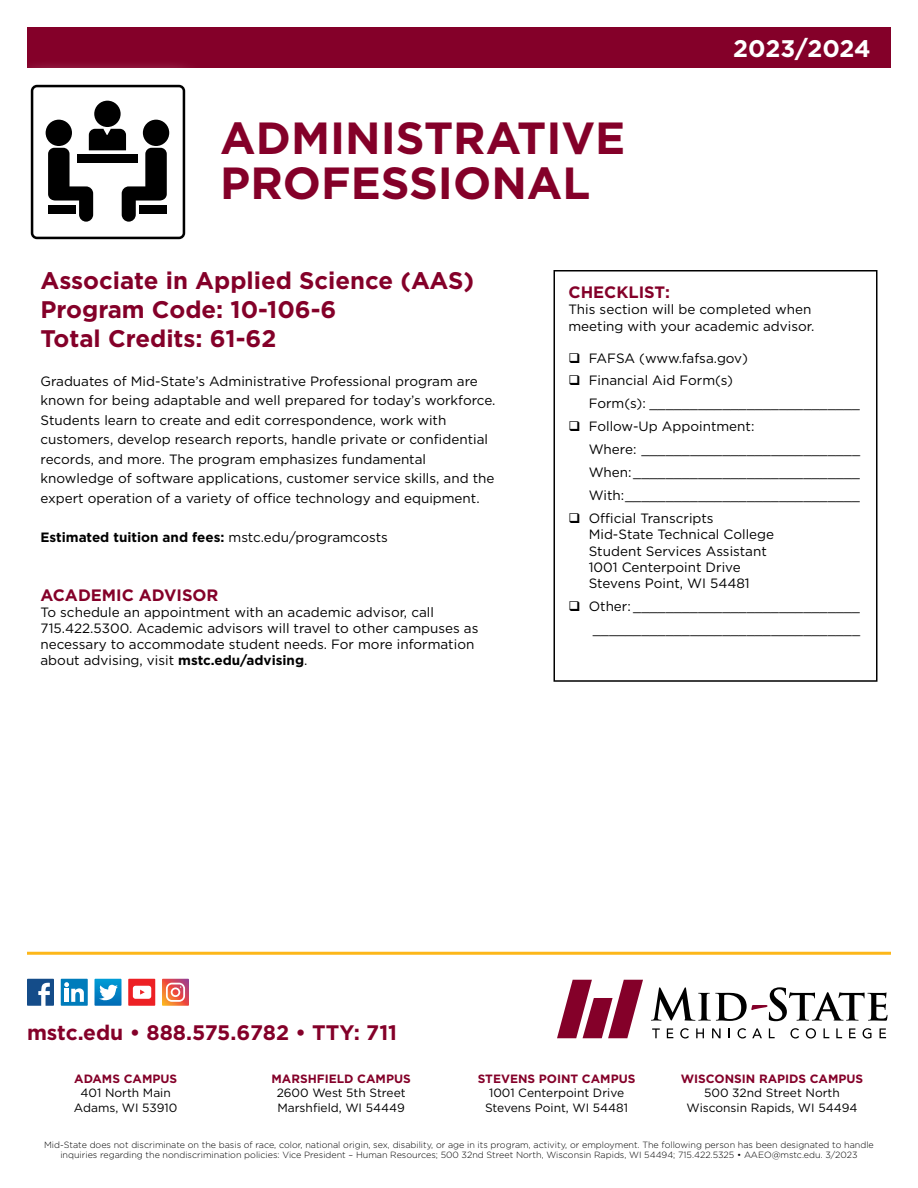
<style>
.page{position:relative;width:918px;height:1188px;background:#fff}
.page>*{position:absolute;margin:0;border:0;box-sizing:border-box;transform-origin:0 0}
.Program_Head_Name{font:700 45px "Gotham";color:#840029}
.Degree_Name{font:700 24px "Gotham";color:#840029}
.t1{font:700 24px "Gotham";letter-spacing:-.005em;color:#fff}
.t2{font:700 21px "Gotham";color:#840029}
.Copy_Head{font:700 16.5px "Gotham";color:#840029}
.Program_Description{font:13.5px/19.5px "Gotham";color:#000}
.Checklist_Copy{font:13.5px "Gotham";color:#000}
.Copy{font:13.5px/16.2px "Gotham";color:#000}
.Program_Description-2{font:700 13.5px "Gotham";color:#000}
.t3{font:12px "Gotham";color:#000}
.t4{font:700 12px "Gotham";color:#840029}
.t5{font:300 9px/10.5px "Gotham";color:#000;text-align:center}
.s1{font-weight:400}
.s2{font-weight:700}
</style>
<div class="page">
<div style="left:27px;top:27px;width:864px;height:41px;background:#840029"></div>
<div style="left:5px;top:59px;width:206px;height:206px;background:#fff"></div>
<div style="left:31px;top:85px;width:154px;height:154px;border:3px solid #000;border-radius:5px"></div>
<div style="left:94px;top:101px;width:27px;height:26px;background:#000;border-radius:50%"></div>
<div style="left:143px;top:120px;width:26px;height:26px;background:#000;border-radius:50%"></div>
<div style="left:46px;top:120px;width:26px;height:26px;background:#000;border-radius:50%"></div>
<svg style="left:48px;top:129px;width:119px;height:93px"></svg>
<div style="left:48px;top:205px;width:28px;height:8px;background:#000"></div>
<div style="left:139px;top:205px;width:28px;height:8px;background:#000"></div>
<div style="left:554px;top:270px;width:324px;height:412px;border:2px solid #000"></div>
<hr style="left:27px;top:952px;width:864px;height:3px;background:#fdb71a">
<svg style="left:557px;top:980px;width:86px;height:58px"></svg>
<svg style="left:651px;top:987px;width:236px;height:34px"></svg>
<svg style="left:652px;top:1028px;width:8px;height:10px"></svg>
<svg style="left:667px;top:1028px;width:6px;height:10px"></svg>
<svg style="left:680px;top:1028px;width:9px;height:11px"></svg>
<svg style="left:696px;top:1028px;width:8px;height:10px"></svg>
<svg style="left:712px;top:1028px;width:9px;height:10px"></svg>
<svg style="left:738px;top:1028px;width:8px;height:11px"></svg>
<svg style="left:752px;top:1028px;width:10px;height:10px"></svg>
<svg style="left:769px;top:1028px;width:6px;height:10px"></svg>
<svg style="left:790px;top:1028px;width:9px;height:11px"></svg>
<svg style="left:806px;top:1028px;width:10px;height:11px"></svg>
<svg style="left:824px;top:1028px;width:5px;height:10px"></svg>
<svg style="left:836px;top:1028px;width:6px;height:10px"></svg>
<svg style="left:849px;top:1028px;width:7px;height:10px"></svg>
<svg style="left:863px;top:1028px;width:9px;height:11px"></svg>
<svg style="left:880px;top:1028px;width:6px;height:10px"></svg>
<svg style="left:27px;top:979px;width:27px;height:27px"></svg>
<div style="left:61px;top:979px;width:27px;height:27px;background:#007cbb"></div>
<svg style="left:64px;top:982px;width:20px;height:20px"></svg>
<svg style="left:94px;top:979px;width:28px;height:27px"></svg>
<div style="left:128px;top:979px;width:27px;height:27px;background:#ed2024"></div>
<div style="left:133px;top:986px;width:18px;height:13px;background:#fff;border-radius:3px"></div>
<svg style="left:140px;top:990px;width:5px;height:5px"></svg>
<svg style="left:162px;top:979px;width:27px;height:27px"></svg>
<p class="Program_Head_Name" style="left:220px;top:108px;width:407px">ADMINISTRATIVE</p>
<p class="Program_Head_Name" style="left:220px;top:153px;width:371px">PROFESSIONAL</p>
<p class="t1" style="left:733px;top:32px;width:139px">2023/2024</p>
<p class="Degree_Name" style="left:40px;top:265px;width:435px">Associate in Applied Science (AAS)</p>
<p class="Degree_Name" style="left:40px;top:294px;width:298px">Program Code: 10-106-6</p>
<p class="Degree_Name" style="left:40px;top:322px;width:237px">Total Credits: 61-62</p>
<p class="Program_Description" style="left:40px;top:371px;width:457px">Graduates of Mid-State’s Administrative Professional program are known for being adaptable and well prepared for today’s workforce.<br>Students learn to create and edit correspondence, work with customers, develop research reports, handle private or confidential records, and more. The program emphasizes fundamental knowledge of software applications, customer service skills, and the expert operation of a variety of office technology and equipment.</p>
<p class="Program_Description-2" style="left:40px;top:528px;width:349px">Estimated tuition and fees: <span class="s1">mstc.edu/programcosts</span></p>
<p class="Copy_Head" style="left:40px;top:584px;width:180px">ACADEMIC ADVISOR</p>
<p class="Copy" style="left:40px;top:604px;width:440px">To schedule an appointment with an academic advisor, call 715.422.5300. Academic advisors will travel to other campuses as necessary to accommodate student needs. For more information about advising, visit <span class="s2">mstc.edu/advising</span>.</p>
<p class="Copy_Head" style="left:568px;top:281px;width:103px">CHECKLIST:</p>
<p class="Copy" style="left:568px;top:301px;width:247px">This section will be completed when meeting with your academic advisor.</p>
<p class="Checklist_Copy" style="left:568px;top:349px;width:181px">❑ FAFSA (www.fafsa.gov)</p>
<p class="Checklist_Copy" style="left:568px;top:372px;width:166px">❑ Financial Aid Form(s)</p>
<p class="Checklist_Copy" style="left:589px;top:395px;width:273px">Form(s): __________________________</p>
<p class="Checklist_Copy" style="left:568px;top:418px;width:187px">❑ Follow-Up Appointment:</p>
<p class="Checklist_Copy" style="left:589px;top:441px;width:273px">Where: ___________________________</p>
<p class="Checklist_Copy" style="left:589px;top:464px;width:273px">When:____________________________</p>
<p class="Checklist_Copy" style="left:589px;top:487px;width:273px">With:_____________________________</p>
<p class="Checklist_Copy" style="left:568px;top:510px;width:147px">❑ Official Transcripts</p>
<p class="Checklist_Copy" style="left:589px;top:526px;width:187px">Mid-State Technical College</p>
<p class="Checklist_Copy" style="left:589px;top:542px;width:180px">Student Services Assistant</p>
<p class="Checklist_Copy" style="left:589px;top:558px;width:153px">1001 Centerpoint Drive</p>
<p class="Checklist_Copy" style="left:589px;top:575px;width:163px">Stevens Point, WI 54481</p>
<p class="Checklist_Copy" style="left:568px;top:598px;width:293px">❑ Other: ____________________________</p>
<p class="Checklist_Copy" style="left:593px;top:620px;width:269px">_________________________________</p>
<p class="t2" style="left:27px;top:1018px;width:372px">mstc.edu • 888.575.6782 • TTY: 711</p>
<p class="t4" style="left:74px;top:1071px;width:104px">ADAMS CAMPUS</p>
<p class="t3" style="left:81px;top:1085px;width:92px">401 North Main</p>
<p class="t3" style="left:74px;top:1100px;width:105px">Adams, WI 53910</p>
<p class="t4" style="left:272px;top:1071px;width:141px">MARSHFIELD CAMPUS</p>
<p class="t3" style="left:277px;top:1085px;width:130px">2600 West 5th Street</p>
<p class="t3" style="left:277px;top:1100px;width:129px">Marshfield, WI 54449</p>
<p class="t4" style="left:478px;top:1071px;width:159px">STEVENS POINT CAMPUS</p>
<p class="t3" style="left:489px;top:1085px;width:137px">1001 Centerpoint Drive</p>
<p class="t3" style="left:485px;top:1100px;width:145px">Stevens Point, WI 54481</p>
<p class="t4" style="left:681px;top:1071px;width:184px">WISCONSIN RAPIDS CAMPUS</p>
<p class="t3" style="left:704px;top:1085px;width:137px">500 32nd Street North</p>
<p class="t3" style="left:687px;top:1100px;width:172px">Wisconsin Rapids, WI 54494</p>
<p class="t5" style="left:44px;top:1139px;width:831px">Mid-State does not discriminate on the basis of race, color, national origin, sex, disability, or age in its program, activity, or employment. The following person has been designated to handle inquiries regarding the nondiscrimination policies: Vice President – Human Resources; 500 32nd Street North, Wisconsin Rapids, WI 54494; 715.422.5325 • AAEO@mstc.edu. 3/2023</p>
</div>
